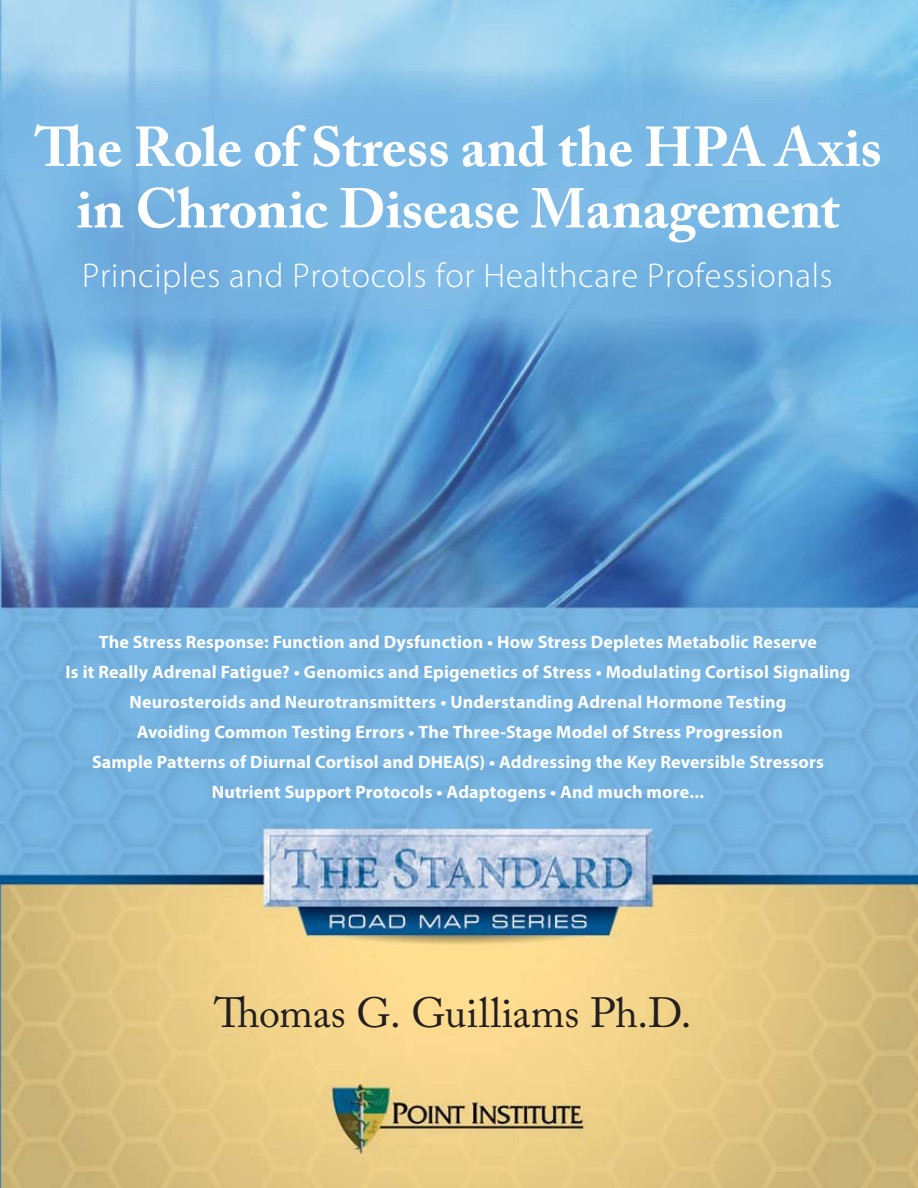
<style>
.page{position:relative;width:918px;height:1188px;background:#fff}
.page>*{position:absolute;margin:0;border:0;box-sizing:border-box;transform-origin:0 0}
.t1{font:700 55.5px/61.5px "Adobe Caslon Pro";color:#fff;text-align:center}
.t2{font:42px "Adobe Caslon Pro";color:#231f20}
.t3{font:300 34.5px "Myriad Pro";letter-spacing:.02em;color:#fff}
.t4{font:700 18px/30px "Myriad Pro";letter-spacing:.01em;color:#fff;text-align:center}
</style>
<div class="page">
<img style="left:0;top:0;width:918px;height:1188px">
<h1 class="t1" style="left:35px;top:124px;width:849px">The Role of Stress and the HPA Axis in Chronic Disease Management</h1>
<h3 class="t3" style="left:82px;top:255px;width:752px">Principles and Protocols for Healthcare Professionals</h3>
<p class="t4" style="left:66px;top:628px;width:786px">The Stress Response: Function and Dysfunction • How Stress Depletes Metabolic Reserve<br>Is it Really Adrenal Fatigue? • Genomics and Epigenetics of Stress • Modulating Cortisol Signaling Neurosteroids and Neurotransmitters • Understanding Adrenal Hormone Testing<br>Avoiding Common Testing Errors • The Three-Stage Model of Stress Progression<br>Sample Patterns of Diurnal Cortisol and DHEA(S) • Addressing the Key Reversible Stressors Nutrient Support Protocols • Adaptogens • And much more...</p>
<h2 class="t2" style="left:214px;top:997px;width:479px">Thomas G. Guilliams Ph.D.</h2>
</div>
